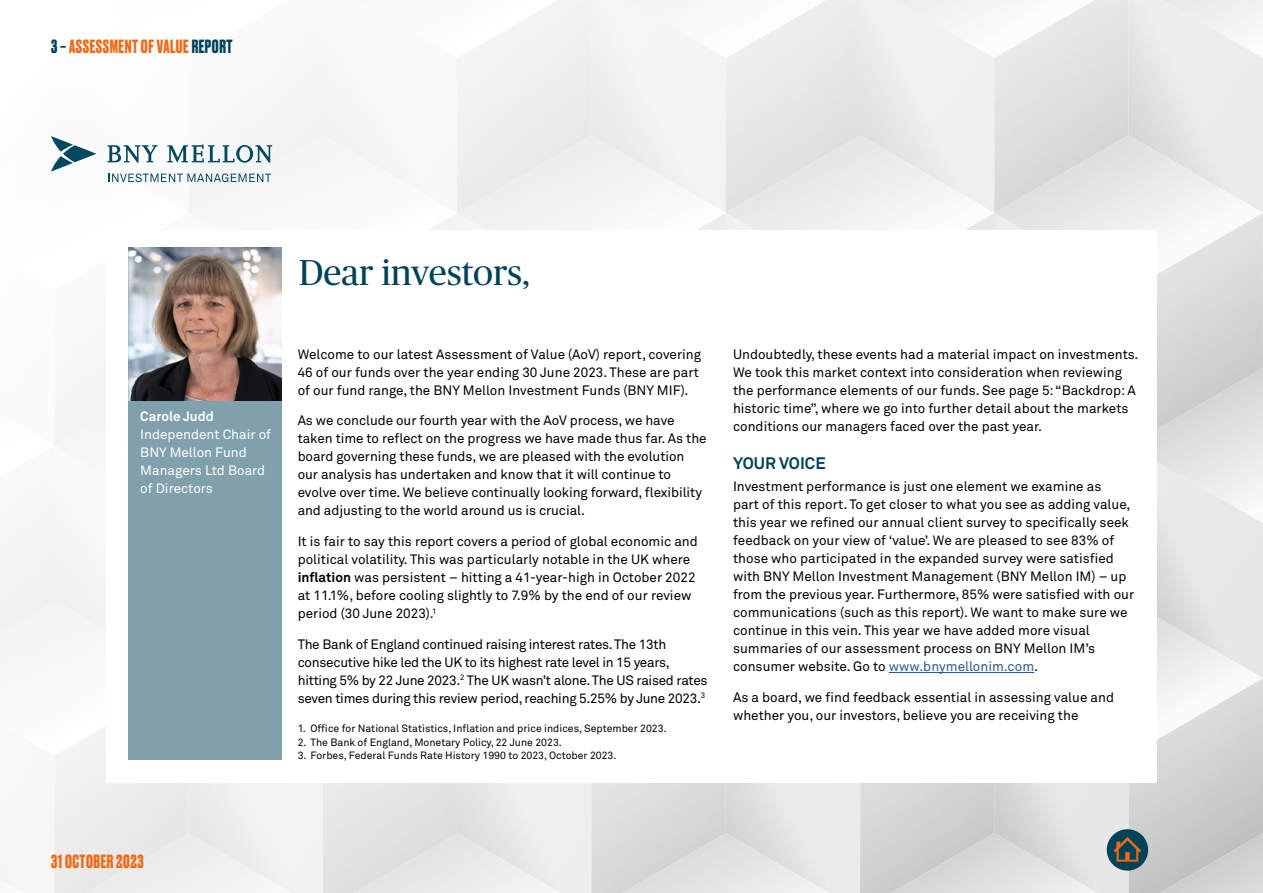
<style>
.page{position:relative;width:1263px;height:893px;background:#fff}
.page>*{position:absolute;margin:0;border:0;box-sizing:border-box;transform-origin:0 0}
.t1{font:36px "Publico Headline";color:#004258}
.t2{font:700 18px "Druk";letter-spacing:.03em;color:#ed6b17}
.t3{font:700 16.5px "Akkurat Pro";color:#004258}
.t4{font:13.5px/18px "Akkurat Pro";color:#000}
.t5{font:13.5px/18px "Akkurat Pro";letter-spacing:-.02em;color:#000}
.t6{font:13.5px/18px "Akkurat Pro";color:#fff}
.t7{font:700 13.5px "Akkurat Pro";color:#fff}
.t8{font:10.5px "Akkurat Pro";color:#000}
.s1{color:#004258}
.s2{font-weight:700}
.s3{color:#275b9b}
</style>
<div class="page">
<img style="left:54px;top:135px;width:1209px;height:155px">
<img style="left:0;top:601px;width:1263px;height:155px">
<img style="left:994px;top:678px;width:1px;height:155px">
<img style="left:726px;top:678px;width:1px;height:155px">
<img style="left:457px;top:678px;width:1px;height:155px">
<img style="left:0;top:724px;width:54px;height:155px">
<img style="left:189px;top:678px;width:1px;height:155px">
<img style="left:54px;top:678px;width:52px;height:78px">
<img style="left:1159px;top:833px;width:104px;height:60px">
<img style="left:891px;top:833px;width:207px;height:60px">
<img style="left:622px;top:833px;width:207px;height:60px">
<div style="left:85px;top:833px;width:207px;height:60px;background:#ededed"></div>
<img style="left:1px;top:879px;width:11px;height:7px">
<div style="left:106px;top:230px;width:1051px;height:552px;background:#fff"></div>
<div style="left:128px;top:248px;width:153px;height:511px;background:#80a0ab"></div>
<img style="left:128px;top:248px;width:153px;height:153px">
<hr style="left:889px;top:672px;width:145px;height:1px;background:#275b9b">
<svg style="left:108px;top:173px;width:163px;height:9px"></svg>
<svg style="left:107px;top:145px;width:165px;height:18px"></svg>
<svg style="left:51px;top:136px;width:45px;height:36px"></svg>
<div style="left:1107px;top:829px;width:41px;height:42px;background:#004258;border-radius:50%"></div>
<svg style="left:1114px;top:837px;width:27px;height:25px"></svg>
<h2 class="t2" style="left:51px;top:34px;width:183px"><span class="s1">3 –</span> ASSESSMENT OF VALUE<span class="s1">REPORT</span></h2>
<p class="t7" style="left:140px;top:407px;width:75px">Carole Judd</p>
<p class="t6" style="left:140px;top:425px;width:132px">Independent Chair of<br>BNY Mellon Fund<br>Managers Ltd Board of Directors</p>
<h1 class="t1" style="left:299px;top:247px;width:233px">Dear investors,</h1>
<p class="t4" style="left:298px;top:345px;width:405px">Welcome to our latest Assessment of Value (AoV) report, covering<br>46 of our funds over the year ending 30 June 2023. These are part of our fund range, the BNY Mellon Investment Funds (BNY MIF).</p>
<p class="t4" style="left:298px;top:412px;width:410px">As we conclude our fourth year with the AoV process, we have taken time to reflect on the progress we have made thus far. As the board governing these funds, we are pleased with the evolution our analysis has undertaken and know that it will continue to evolve over time. We believe continually looking forward, flexibility and adjusting to the world around us is crucial.</p>
<p class="t4" style="left:298px;top:533px;width:402px">It is fair to say this report covers a period of global economic and political volatility. This was particularly notable in the UK where <span class="s2">inflation</span> was persistent – hitting a 41-year-high in October 2022 at 11.1%, before cooling slightly to 7.9% by the end of our review period (30 June 2023).<sup>1</sup></p>
<p class="t5" style="left:298px;top:636px;width:411px">The Bank of England continued raising interest rates. The 13th consecutive hike led the UK to its highest rate level in 15 years, hitting 5% by 22 June 2023.<sup>2</sup> The UK wasn’t alone. The US raised rates seven times during this review period, reaching 5.25% by June 2023.<sup>3</sup></p>
<p class="t8" style="left:298px;top:722px;width:371px">1. Office for National Statistics, Inflation and price indices, September 2023.</p>
<p class="t8" style="left:298px;top:736px;width:266px">2. The Bank of England, Monetary Policy, 22 June 2023.</p>
<p class="t8" style="left:298px;top:749px;width:320px">3. Forbes, Federal Funds Rate History 1990 to 2023, October 2023.</p>
<p class="t4" style="left:733px;top:345px;width:407px">Undoubtedly, these events had a material impact on investments.<br>We took this market context into consideration when reviewing the performance elements of our funds. See page 5: “Backdrop: A historic time”, where we go into further detail about the markets conditions our managers faced over the past year.</p>
<p class="t3" style="left:733px;top:453px;width:94px">YOUR VOICE</p>
<p class="t4" style="left:733px;top:478px;width:403px">Investment performance is just one element we examine as<br>part of this report. To get closer to what you see as adding value, this year we refined our annual client survey to specifically seek feedback on your view of ‘value’. We are pleased to see 83% of those who participated in the expanded survey were satisfied with BNY Mellon Investment Management (BNY Mellon IM) – up from the previous year. Furthermore, 85% were satisfied with our communications (such as this report). We want to make sure we continue in this vein. This year we have added more visual summaries of our assessment process on BNY Mellon IM’s consumer website. Go to <span class="s3">www.bnymellonim.com</span>.</p>
<p class="t4" style="left:733px;top:688px;width:383px">As a board, we find feedback essential in assessing value and whether you, our investors, believe you are receiving the</p>
<h2 class="t2" style="left:51px;top:849px;width:94px">31 OCTOBER 2023</h2>
</div>
